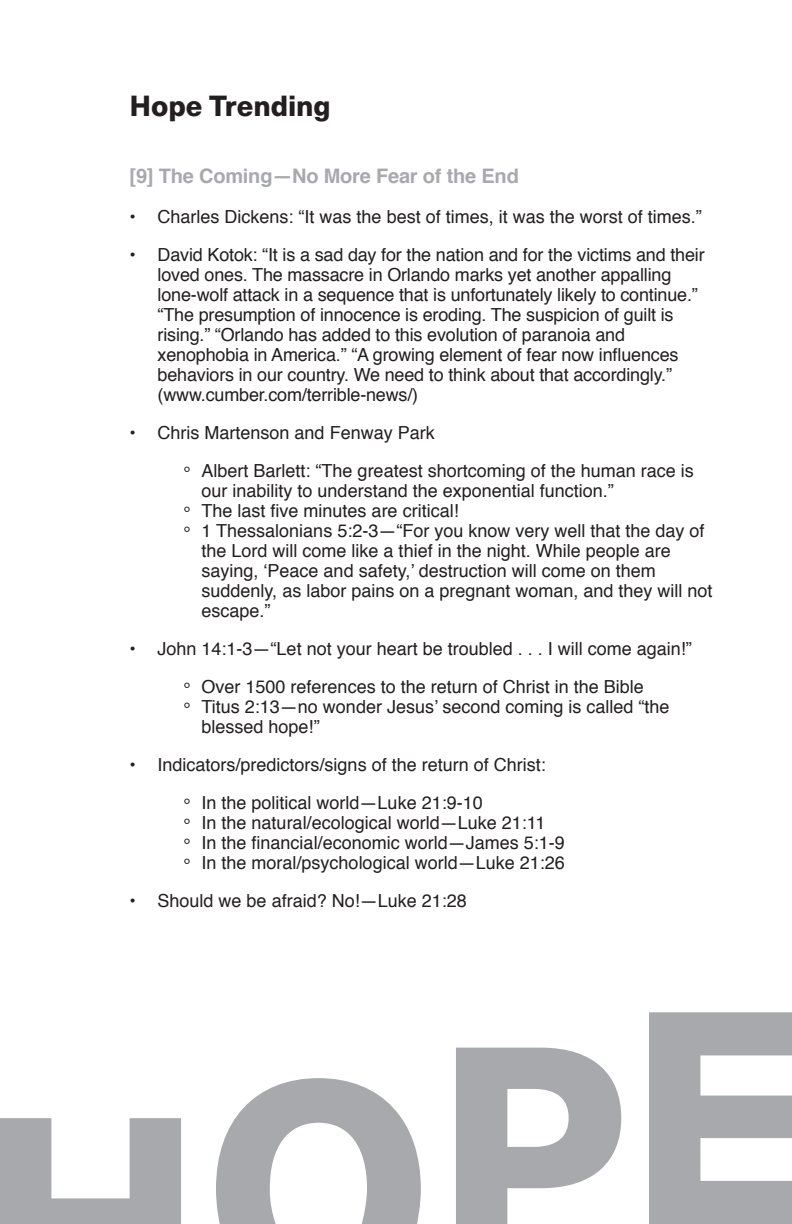
<style>
.page{position:relative;width:792px;height:1224px;background:#fff}
.page>*{position:absolute;margin:0;border:0;box-sizing:border-box;transform-origin:0 0}
.t1{font:800 28.6px "Neue Haas Unica Pro";letter-spacing:-.005em;color:#231f20}
.t2{font:700 20px "Helvetica";letter-spacing:-.01em;color:#a8a9ad}
.Bullet_One{font:18px/20px "Helvetica";color:#231f20}
</style>
<div class="page">
<svg style="left:216px;top:1078px;width:205px;height:146px"></svg>
<svg style="left:456px;top:1048px;width:165px;height:176px"></svg>
<svg style="left:649px;top:1012px;width:143px;height:212px"></svg>
<svg style="left:0;top:1118px;width:181px;height:106px"></svg>
<p class="t1" style="left:130px;top:88px;width:203px">Hope Trending</p>
<p class="t2" style="left:130px;top:160px;width:391px">[9] The Coming—No More Fear of the End</p>
<p class="Bullet_One" style="left:130px;top:208px;width:574px">• Charles Dickens: “It was the best of times, it was the worst of times.”</p>
<p class="Bullet_One" style="left:158px;top:246px;width:549px;text-indent:-28px">• David Kotok: “It is a sad day for the nation and for the victims and their loved ones. The massacre in Orlando marks yet another appalling lone-wolf attack in a sequence that is unfortunately likely to continue.” “The presumption of innocence is eroding. The suspicion of guilt is rising.” “Orlando has added to this evolution of paranoia and xenophobia in America.” “A growing element of fear now influences behaviors in our country. We need to think about that accordingly.” (www.cumber.com/terrible-news/)</p>
<p class="Bullet_One" style="left:130px;top:424px;width:307px">• Chris Martenson and Fenway Park</p>
<p class="Bullet_One" style="left:184px;top:462px;width:512px">° Albert Barlett: “The greatest shortcoming of the human race is</p>
<p class="Bullet_One" style="left:202px;top:482px;width:414px">our inability to understand the exponential function.”</p>
<p class="Bullet_One" style="left:184px;top:502px;width:277px">° The last five minutes are critical!</p>
<p class="Bullet_One" style="left:184px;top:522px;width:522px">° 1 Thessalonians 5:2-3—“For you know very well that the day of</p>
<p class="Bullet_One" style="left:202px;top:542px;width:471px">the Lord will come like a thief in the night. While people are</p>
<p class="Bullet_One" style="left:202px;top:562px;width:456px">saying, ‘Peace and safety,’ destruction will come on them</p>
<p class="Bullet_One" style="left:202px;top:582px;width:512px">suddenly, as labor pains on a pregnant woman, and they will not</p>
<p class="Bullet_One" style="left:202px;top:602px;width:71px">escape.”</p>
<p class="Bullet_One" style="left:130px;top:640px;width:564px">• John 14:1-3—“Let not your heart be troubled . . . I will come again!”</p>
<p class="Bullet_One" style="left:184px;top:678px;width:462px">° Over 1500 references to the return of Christ in the Bible</p>
<p class="Bullet_One" style="left:184px;top:698px;width:487px">° Titus 2:13—no wonder Jesus’ second coming is called “the</p>
<p class="Bullet_One" style="left:202px;top:718px;width:120px">blessed hope!”</p>
<p class="Bullet_One" style="left:130px;top:756px;width:418px">• Indicators/predictors/signs of the return of Christ:</p>
<p class="Bullet_One" style="left:184px;top:794px;width:383px">° In the political world—Luke 21:9-10<br>° In the natural/ecological world—Luke 21:11<br>° In the financial/economic world—James 5:1-9 ° In the moral/psychological world—Luke 21:26</p>
<p class="Bullet_One" style="left:130px;top:892px;width:339px">• Should we be afraid? No!—Luke 21:28</p>
</div>
